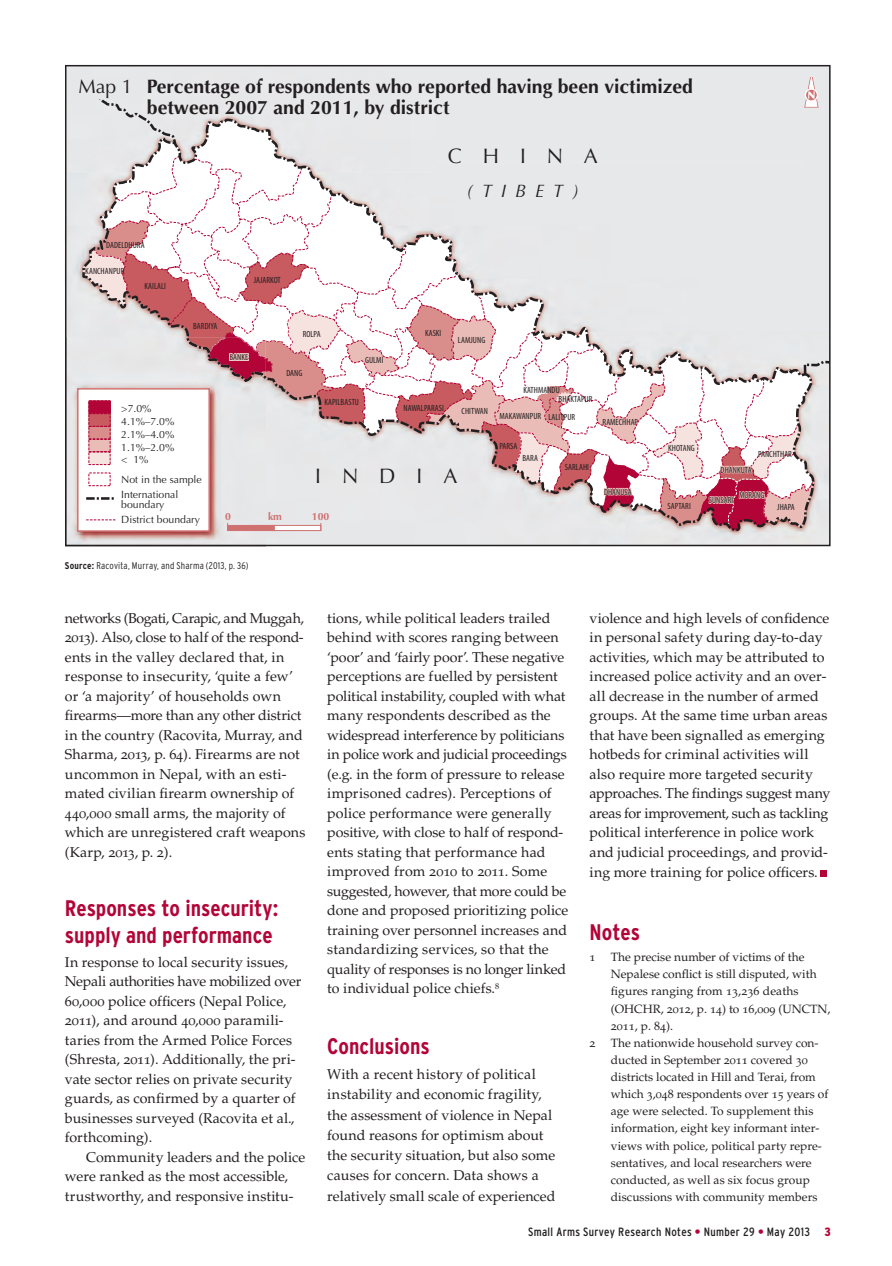
<style>
.page{position:relative;width:892px;height:1266px;background:#fff}
.page>*{position:absolute;margin:0;border:0;box-sizing:border-box;transform-origin:0 0}
.t1{font:700 condensed 22.5px/27px "Interstate";color:#b30437}
.t2{font:21px "Optima";letter-spacing:1em;color:#231f20}
.t3{font:700 19.5px/21px "Optima";color:#231f20}
.t4{font:italic 18px "Optima";letter-spacing:.5em;color:#231f20}
.t5{font:14.25px/19.5px "Palatino";color:#231f20}
.t6{font:12px/17.1px "Palatino";letter-spacing:.005em;color:#231f20}
.t7{font:condensed 12px "Interstate";letter-spacing:.025em;color:#231f20}
.t8{font:12px "Palatino SC";color:#231f20}
.t9{font:10.5px/12.8px "Optima";color:#231f20}
.t10{font:700 10.5px "Optima";color:#cf7170}
.t11{font:300 condensed 9.75px "Interstate";letter-spacing:.02em;color:#231f20}
.t12{font:condensed 9px/9.1px "Myriad Pro";letter-spacing:.005em;color:#231f20}
.s1{font-weight:400}
.s2{font-weight:700}
.s3{font-family:"Palatino SC"}
.s4{font-family:"Palatino"}
.s5{font-weight:900;color:#b30437}
</style>
<div class="page">
<div style="left:820px;top:869px;width:7px;height:7px;background:#b30437"></div>
<svg style="left:65px;top:65px;width:765px;height:481px;fill:#e7e8e9"></svg>
<img style="left:66px;top:337px;width:200px;height:208px">
<div style="left:78px;top:389px;width:131px;height:142px;background:#fff"></div>
<svg style="left:802px;top:74px;width:18px;height:35px"></svg>
<svg style="left:83px;top:220px;width:730px;height:311px"></svg>
<h3 class="t3" style="left:147px;top:76px;width:547px;text-indent:-68px"><span class="s1">Map 1</span> Percentage of respondents who reported having been victimized between 2007 and 2011, by district</h3>
<h2 class="t2" style="left:448px;top:144px;width:151px">CHINA</h2>
<p class="t4" style="left:466px;top:180px;width:114px">(TIBET)</p>
<p class="t12" style="left:106px;top:241px;width:40px">DADELDHURA</p>
<p class="t12" style="left:85px;top:267px;width:41px">KANCHANPUR</p>
<p class="t12" style="left:144px;top:281px;width:23px">KAILALI</p>
<p class="t12" style="left:254px;top:275px;width:29px">JAJARKOT</p>
<p class="t12" style="left:193px;top:321px;width:26px">BARDIYA</p>
<p class="t12" style="left:229px;top:352px;width:20px">BANKE</p>
<p class="t12" style="left:303px;top:329px;width:19px">ROLPA</p>
<p class="t12" style="left:286px;top:368px;width:17px">DANG</p>
<p class="t12" style="left:365px;top:355px;width:20px">GULMI</p>
<p class="t12" style="left:425px;top:329px;width:18px">KASKI</p>
<p class="t12" style="left:458px;top:335px;width:29px">LAMJUNG</p>
<p class="t9" style="left:121px;top:402px;width:54px">&gt;7.0%<br>4.1%–7.0%<br>2.1%–4.0%<br>1.1%–2.0% &lt; 1%</p>
<p class="t9" style="left:121px;top:471px;width:82px;line-height:15px">Not in the sample<br>International</p>
<p class="t9" style="left:121px;top:497px;width:80px;line-height:15px">boundary<br>District boundary</p>
<p class="t12" style="left:324px;top:397px;width:36px">KAPILBASTU</p>
<p class="t12" style="left:403px;top:403px;width:42px">NAWALPARASI</p>
<p class="t12" style="left:461px;top:406px;width:28px">CHITWAN</p>
<h2 class="t2" style="left:315px;top:463px;width:144px">INDIA</h2>
<p class="t10" style="left:225px;top:510px;width:7px">0</p>
<p class="t10" style="left:268px;top:510px;width:15px">km</p>
<p class="t10" style="left:312px;top:510px;width:19px">100</p>
<p class="t12" style="left:558px;top:385px;width:35px;text-indent:-35px">KATHMANDU<br>BHAKTAPUR</p>
<p class="t12" style="left:499px;top:411px;width:77px">MAKAWANPUR LALITPUR</p>
<p class="t12" style="left:499px;top:441px;width:19px">PARSA</p>
<p class="t12" style="left:522px;top:453px;width:17px">BARA</p>
<p class="t12" style="left:565px;top:462px;width:26px">SARLAHI</p>
<p class="t12" style="left:602px;top:417px;width:37px">RAMECHHAP</p>
<p class="t12" style="left:604px;top:487px;width:29px">DHANUSA</p>
<p class="t11" style="left:65px;top:559px;width:185px"><span class="s2">Source:</span> Racovita, Murray, and Sharma (2013, p. 36)</p>
<p class="t12" style="left:668px;top:443px;width:28px">KHOTANG</p>
<p class="t12" style="left:667px;top:501px;width:25px">SAPTARI</p>
<p class="t12" style="left:758px;top:449px;width:35px">PANCHTHAR</p>
<p class="t12" style="left:720px;top:465px;width:32px">DHANKUTA</p>
<p class="t12" style="left:739px;top:490px;width:27px">MORANG</p>
<p class="t12" style="left:709px;top:495px;width:26px">SUNSARI</p>
<p class="t12" style="left:777px;top:502px;width:19px">JHAPA</p>
<p class="t5" style="left:65px;top:608px;width:242px">networks (Bogati, Carapic, and Muggah, <span class="s3">2013</span>). Also, close to half of the respond&shy;ents in the valley declared that, in response to insecurity, ‘quite a few’ or ‘a majority’ of households own firearms—more than any other district in the country (Racovita, Murray, and Sharma, <span class="s3">2013</span>, p. <span class="s3">64</span>). Firearms are not uncommon in Nepal, with an esti&shy;mated civilian firearm ownership of <span class="s3">440</span>,<span class="s3">000</span> small arms, the majority of which are unregistered craft weapons (Karp, <span class="s3">2013</span>, p. <span class="s3">2</span>).</p>
<h1 class="t1" style="left:65px;top:894px;width:215px">Responses to insecurity: supply and performance</h1>
<p class="t5" style="left:65px;top:952px;width:238px">In response to local security issues, Nepali authorities have mobilized over <span class="s3">60</span>,<span class="s3">000</span> police officers (Nepal Police, <span class="s3">2011</span>), and around <span class="s3">40</span>,<span class="s3">000</span> paramili&shy;taries from the Armed Police Forces (Shresta, <span class="s3">2011</span>). Additionally, the pri&shy;vate sector relies on private security guards, as confirmed by a quarter of businesses surveyed (Racovita et al., forthcoming).</p>
<p class="t5" style="left:65px;top:1147px;width:242px;text-indent:21px">Community leaders and the police were ranked as the most accessible, trustworthy, and responsive institu-</p>
<p class="t5" style="left:327px;top:608px;width:242px">tions, while political leaders trailed behind with scores ranging between ‘poor’ and ‘fairly poor’. These negative perceptions are fuelled by persistent political instability, coupled with what many respondents described as the widespread interference by politicians in police work and judicial proceedings (e.g. in the form of pressure to release imprisoned cadres). Perceptions of police performance were generally positive, with close to half of respond&shy;ents stating that performance had improved from <span class="s3">2010</span> to <span class="s3">2011</span>. Some suggested, however, that more could be done and proposed prioritizing police training over personnel increases and standardizing services, so that the quality of responses is no longer linked to individual police chiefs.<sup>8</sup></p>
<h1 class="t1" style="left:327px;top:1032px;width:104px">Conclusions</h1>
<p class="t5" style="left:327px;top:1064px;width:230px;line-height:20.2px">With a recent history of political instability and economic fragility, the assessment of violence in Nepal found reasons for optimism about the security situation, but also some causes for concern. Data shows a relatively small scale of experienced</p>
<p class="t5" style="left:589px;top:608px;width:242px">violence and high levels of confidence in personal safety during day-to-day activities, which may be attributed to increased police activity and an over&shy;all decrease in the number of armed groups. At the same time urban areas that have been signalled as emerging hotbeds for criminal activities will also require more targeted security approaches. The findings suggest many areas for improvement, such as tackling political interference in police work and judicial proceedings, and provid&shy;ing more training for police officers.</p>
<h1 class="t1" style="left:589px;top:918px;width:52px">Notes</h1>
<p class="t8" style="left:589px;top:949px;width:7px">1</p>
<p class="t6" style="left:611px;top:948px;width:221px">The precise number of victims of the Nepalese conflict is still disputed, with figures ranging from <span class="s3">13</span>,<span class="s3">236</span> deaths (OHCHR, <span class="s3">2012</span>, p. <span class="s3">14</span>) to <span class="s3">16</span>,<span class="s3">009</span> (UNCTN,</p>
<p class="t8" style="left:611px;top:1018px;width:64px">2011<span class="s4">, p.</span> 84<span class="s4">).</span></p>
<p class="t8" style="left:589px;top:1035px;width:7px">2</p>
<p class="t6" style="left:611px;top:1034px;width:219px">The nationwide household survey con&shy;ducted in September <span class="s3">2011</span> covered <span class="s3">30 </span>districts located in Hill and Terai, from which <span class="s3">3</span>,<span class="s3">048</span> respondents over <span class="s3">15</span> years of age were selected. To supplement this information, eight key informant inter&shy;views with police, political party repre&shy;sentatives, and local researchers were conducted, as well as six focus group discussions with community members</p>
<p class="t7" style="left:528px;top:1224px;width:304px">Small Arms Survey Research Notes <span class="s5">•</span> Number 29 <span class="s5">•</span> May 2013 <span class="s5">3</span></p>
</div>
